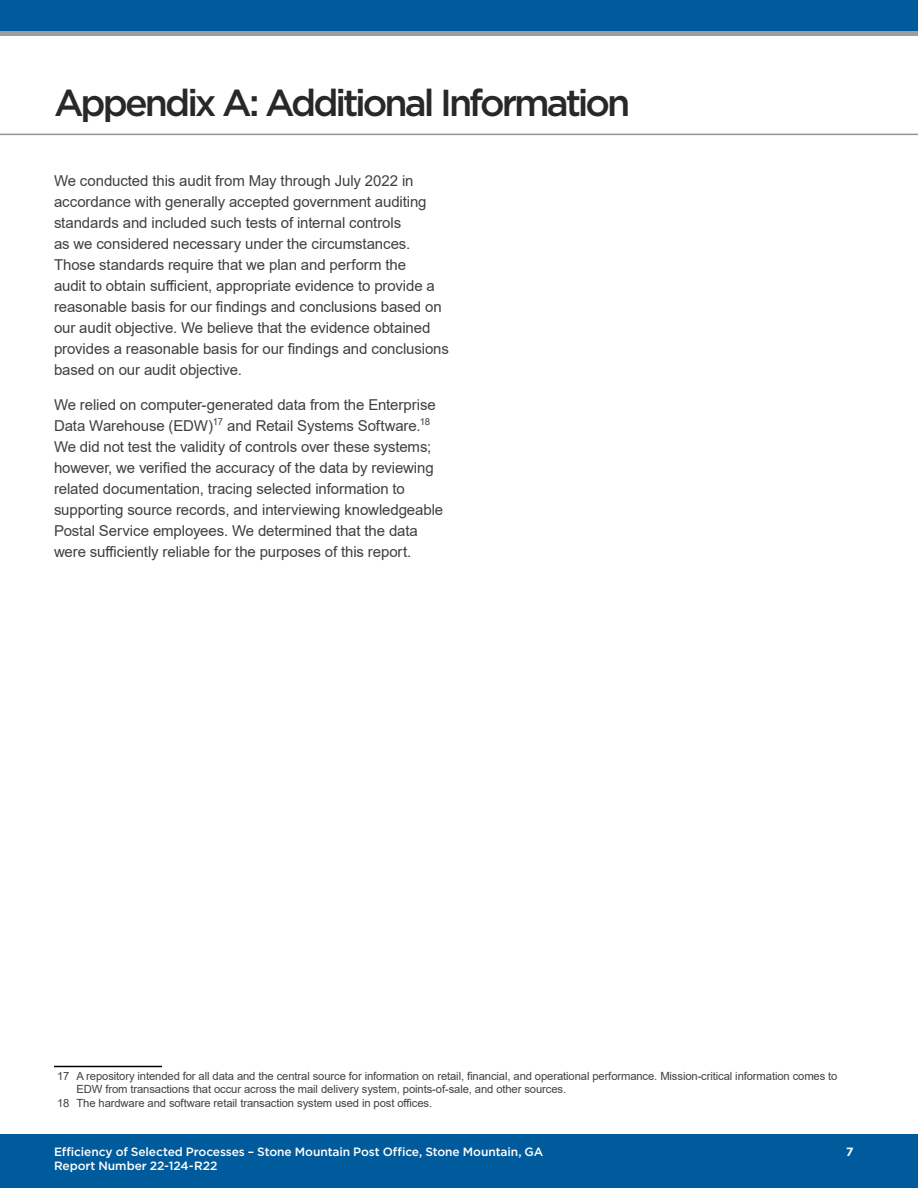
<style>
.page{position:relative;width:918px;height:1188px;background:#fff}
.page>*{position:absolute;margin:0;border:0;box-sizing:border-box;transform-origin:0 0}
.t1{font:500 37.5px "Gotham";letter-spacing:-.08em;color:#292829}
.t2{font:15px/21px "Arial";letter-spacing:-.005em;color:#403f41}
.t3{font:500 12px/13.5px "Gotham";letter-spacing:-.005em;color:#fff}
.t4{font:700 12px "Gotham";color:#fff}
.t5{font:11.25px "Arial";letter-spacing:-.01em;color:#414042}
</style>
<div class="page">
<div style="left:0;top:1134px;width:918px;height:54px;background:#005b9d"></div>
<hr style="left:0;top:134px;width:918px;height:1px;background:#939598">
<hr style="left:54px;top:1066px;width:108px;height:1px;background:#000">
<div style="left:0;top:0;width:918px;height:31px;background:#005b9d"></div>
<hr style="left:0;top:32px;width:918px;height:4px;background:#9e9e9e">
<h1 class="t1" style="left:54px;top:81px;width:578px">Appendix A: Additional Information</h1>
<p class="t2" style="left:54px;top:170px;width:397px">We conducted this audit from May through July 2022 in accordance with generally accepted government auditing standards and included such tests of internal controls<br>as we considered necessary under the circumstances.<br>Those standards require that we plan and perform the<br>audit to obtain sufficient, appropriate evidence to provide a reasonable basis for our findings and conclusions based on our audit objective. We believe that the evidence obtained provides a reasonable basis for our findings and conclusions based on our audit objective.</p>
<p class="t2" style="left:54px;top:394px;width:391px">We relied on computer-generated data from the Enterprise Data Warehouse (EDW)<sup>17</sup> and Retail Systems Software.<sup>18<br></sup>We did not test the validity of controls over these systems; however, we verified the accuracy of the data by reviewing related documentation, tracing selected information to supporting source records, and interviewing knowledgeable Postal Service employees. We determined that the data were sufficiently reliable for the purposes of this report.</p>
<p class="t5" style="left:57px;top:1068px;width:782px">17 A repository intended for all data and the central source for information on retail, financial, and operational performance. Mission-critical information comes to</p>
<p class="t5" style="left:76px;top:1082px;width:491px">EDW from transactions that occur across the mail delivery system, points-of-sale, and other sources.</p>
<p class="t5" style="left:57px;top:1095px;width:377px">18 The hardware and software retail transaction system used in post offices.</p>
<p class="t3" style="left:54px;top:1145px;width:491px">Efficiency of Selected Processes – Stone Mountain Post Office, Stone Mountain, GA<br>Report Number 22-124-R22</p>
<p class="t4" style="left:846px;top:1145px;width:9px">7</p>
</div>
